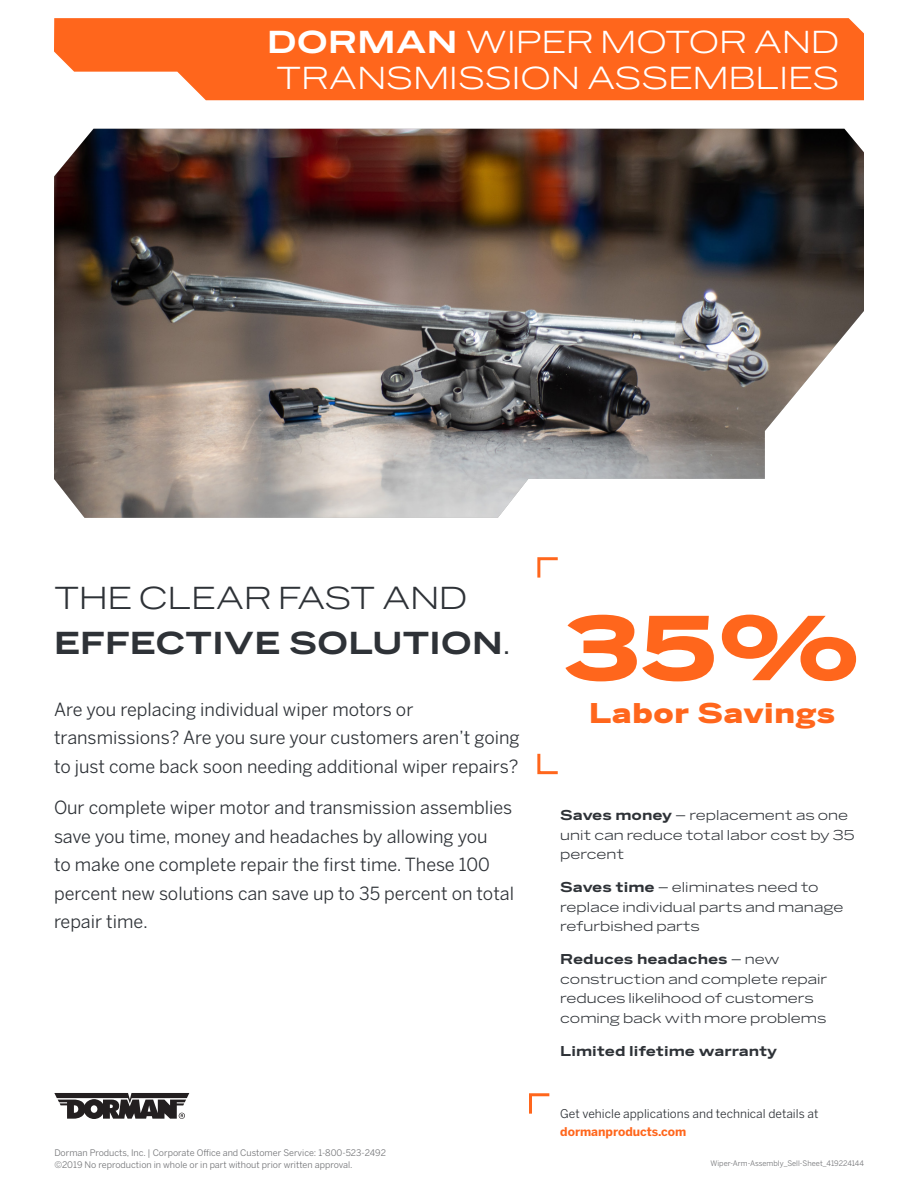
<style>
.page{position:relative;width:918px;height:1188px;background:#fff}
.page>*{position:absolute;margin:0;border:0;box-sizing:border-box;transform-origin:0 0}
.Value_Callout_Main{font:900 87px "Benton Sans Wide";color:#ff661c}
.Headline{font:30px/36px "Benton Sans Wide";letter-spacing:.005em;color:#fff;text-align:center}
.Subheadline{font:700 30px/45px "Benton Sans Wide";color:#2e3237}
.Value_Callout_Text{font:900 27px "Benton Sans Wide";color:#ff661c}
.Main_Copy{font:18px/28.5px "Benton Sans";color:#2e3237}
.Value_Bullets{font:13.5px/19.5px "Benton Sans Wide";color:#2e3237}
.Value_Bullets-2{font:700 13.5px "Benton Sans Wide";color:#2e3237}
.t1{font:12px "Benton Sans";color:#2e3237}
.t2{font:700 12px "Benton Sans";color:#ff661c}
.t3{font:9px/12px "Benton Sans";color:#727376}
.t4{font:7.5px "Benton Sans";color:#727376}
.s1{font-weight:700}
.s2{font-weight:400}
</style>
<div class="page">
<svg style="left:537px;top:557px;width:21px;height:21px"></svg>
<svg style="left:537px;top:753px;width:21px;height:22px"></svg>
<svg style="left:54px;top:18px;width:810px;height:82px;background:#ff702a"></svg>
<svg style="left:54px;top:1093px;width:135px;height:26px"></svg>
<svg style="left:529px;top:1093px;width:21px;height:21px"></svg>
<img style="left:54px;top:129px;width:810px;height:389px">
<p class="Headline" style="left:267px;top:24px;width:574px"><span class="s1">DORMAN</span> WIPER MOTOR AND<br>TRANSMISSION ASSEMBLIES</p>
<p class="Subheadline" style="left:54px;top:576px;width:458px"><span class="s2">THE CLEAR FAST AND<br></span>EFFECTIVE SOLUTION<span class="s2">.</span></p>
<p class="Main_Copy" style="left:54px;top:695px;width:467px">Are you replacing individual wiper motors or transmissions? Are you sure your customers aren’t going to just come back soon needing additional wiper repairs?</p>
<p class="Main_Copy" style="left:54px;top:794px;width:462px">Our complete wiper motor and transmission assemblies save you time, money and headaches by allowing you<br>to make one complete repair the first time. These 100 percent new solutions can save up to 35 percent on total repair time.</p>
<p class="Value_Callout_Main" style="left:563px;top:592px;width:299px">35%</p>
<p class="Value_Callout_Text" style="left:589px;top:696px;width:248px">Labor Savings</p>
<p class="Value_Bullets" style="left:560px;top:806px;width:296px"><span class="s1">Saves money</span> – replacement as one unit can reduce total labor cost by 35 percent</p>
<p class="Value_Bullets" style="left:560px;top:878px;width:285px"><span class="s1">Saves time</span> – eliminates need to replace individual parts and manage refurbished parts</p>
<p class="Value_Bullets" style="left:560px;top:950px;width:269px"><span class="s1">Reduces headaches</span> – new construction and complete repair reduces likelihood of customers coming back with more problems</p>
<p class="Value_Bullets-2" style="left:560px;top:1042px;width:219px">Limited lifetime warranty</p>
<p class="t1" style="left:560px;top:1107px;width:260px">Get vehicle applications and technical details at</p>
<p class="t2" style="left:560px;top:1125px;width:128px">dormanproducts.com</p>
<p class="t3" style="left:54px;top:1147px;width:333px">Dorman Products, Inc. | Corporate Office and Customer Service: 1-800-523-2492 ©2019 No reproduction in whole or in part without prior written approval.</p>
<p class="t4" style="left:711px;top:1159px;width:155px">Wiper-Arm-Assembly_Sell-Sheet_419224144</p>
</div>
